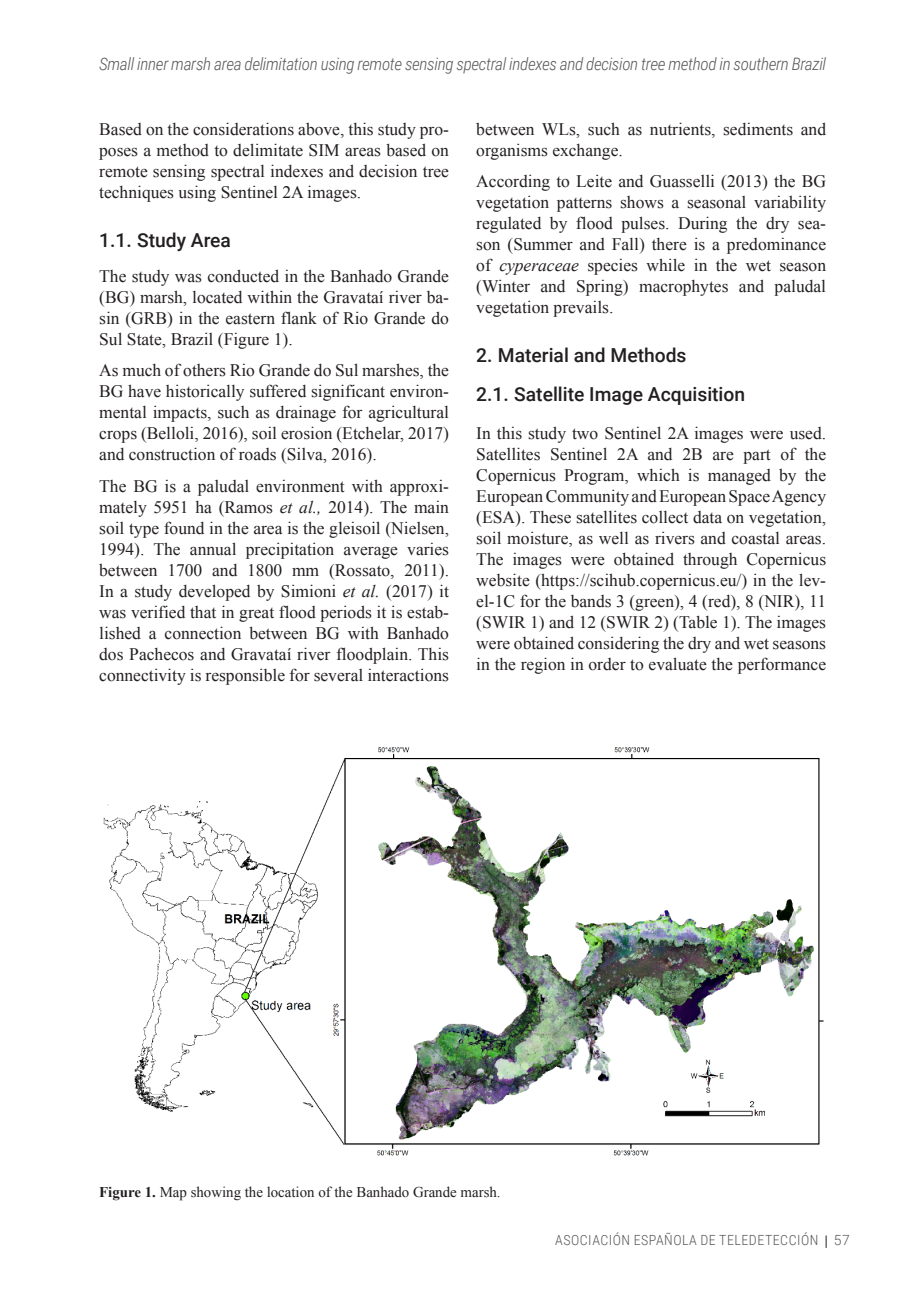
<style>
.page{position:relative;width:908px;height:1300px;background:#fff}
.page>*{position:absolute;margin:0;border:0;box-sizing:border-box;transform-origin:0 0}
.t1{font:500 19.25px "Roboto";color:#231f20}
.TD_06_TXT_GRAL{font:17.5px/21px "Times New Roman";color:#231f20;text-align:justify}
.t2{font:italic 300 17.15px "Roboto Condensed";letter-spacing:-.02em;color:#57585a}
.TD_TIT_TABLA{font:14.88px "Times New Roman";color:#231f20}
.t3{font:300 14px "Roboto Condensed";letter-spacing:.035em;color:#57585a}
.t4{font:300 14px "Roboto";color:#57585a}
.s1{font-style:italic}
.s2{font-weight:700}
</style>
<div class="page">
<svg style="left:826px;top:1235px;width:1px;height:13px"></svg>
<img style="left:103px;top:747px;width:721px;height:409px">
<p class="t2" style="left:99px;top:52px;width:728px">Small inner marsh area delimitation using remote sensing spectral indexes and decision tree method in southern Brazil</p>
<p class="TD_06_TXT_GRAL" style="left:99px;top:118px;width:351px">Based on the considerations above, this study pro&shy;poses a method to delimitate SIM areas based on remote sensing spectral indexes and decision tree techniques using Sentinel 2A images.</p>
<p class="t1" style="left:99px;top:227px;width:133px">1.1. Study Area</p>
<p class="TD_06_TXT_GRAL" style="left:99px;top:265px;width:351px">The study was conducted in the Banhado Grande (BG) marsh, located within the Gravataí river ba&shy;sin (GRB) in the eastern flank of Rio Grande do Sul State, Brazil (Figure 1).</p>
<p class="TD_06_TXT_GRAL" style="left:99px;top:359px;width:351px">As much of others Rio Grande do Sul marshes, the BG have historically suffered significant environ&shy;mental impacts, such as drainage for agricultural crops (Belloli, 2016), soil erosion (Etchelar, 2017) and construction of roads (Silva, 2016).</p>
<p class="TD_06_TXT_GRAL" style="left:99px;top:475px;width:351px">The BG is a paludal environment with approxi&shy;mately 5951 ha (Ramos <span class="s1">et al.,</span> 2014). The main soil type found in the area is the gleisoil (Nielsen, 1994). The annual precipitation average varies between 1700 and 1800 mm (Rossato, 2011).<br>In a study developed by Simioni <span class="s1">et al.</span> (2017) it was verified that in great flood periods it is estab&shy;lished a connection between BG with Banhado dos Pachecos and Gravataí river floodplain. This connectivity is responsible for several interactions</p>
<p class="TD_06_TXT_GRAL" style="left:476px;top:118px;width:351px">between WLs, such as nutrients, sediments and organisms exchange.</p>
<p class="TD_06_TXT_GRAL" style="left:476px;top:170px;width:351px">According to Leite and Guasselli (2013) the BG vegetation patterns shows a seasonal variability regulated by flood pulses. During the dry sea&shy;son (Summer and Fall) there is a predominance of <span class="s1">cyperaceae</span> species while in the wet season (Winter and Spring) macrophytes and paludal vegetation prevails.</p>
<p class="t1" style="left:476px;top:342px;width:212px">2. Material and Methods</p>
<p class="t1" style="left:476px;top:381px;width:270px">2.1. Satellite Image Acquisition</p>
<p class="TD_06_TXT_GRAL" style="left:476px;top:422px;width:351px">In this study two Sentinel 2A images were used.<br>Satellites Sentinel 2A and 2B are part of the Copernicus Program, which is managed by the European Community and European Space Agency (ESA). These satellites collect data on vegetation, soil moisture, as well as rivers and coastal areas.<br>The images were obtained through Copernicus website (https://scihub.copernicus.eu/) in the lev&shy;el-1C for the bands 3 (green), 4 (red), 8 (NIR), 11 (SWIR 1) and 12 (SWIR 2) (Table 1). The images were obtained considering the dry and wet seasons in the region in order to evaluate the performance</p>
<p class="TD_TIT_TABLA" style="left:99px;top:1182px;width:403px"><span class="s2">Figure 1.</span> Map showing the location of the Banhado Grande marsh.</p>
<p class="t3" style="left:555px;top:1230px;width:265px">ASOCIACIÓN ESPAÑOLA DE TELEDETECCIÓN</p>
<p class="t4" style="left:834px;top:1230px;width:18px">57</p>
</div>
